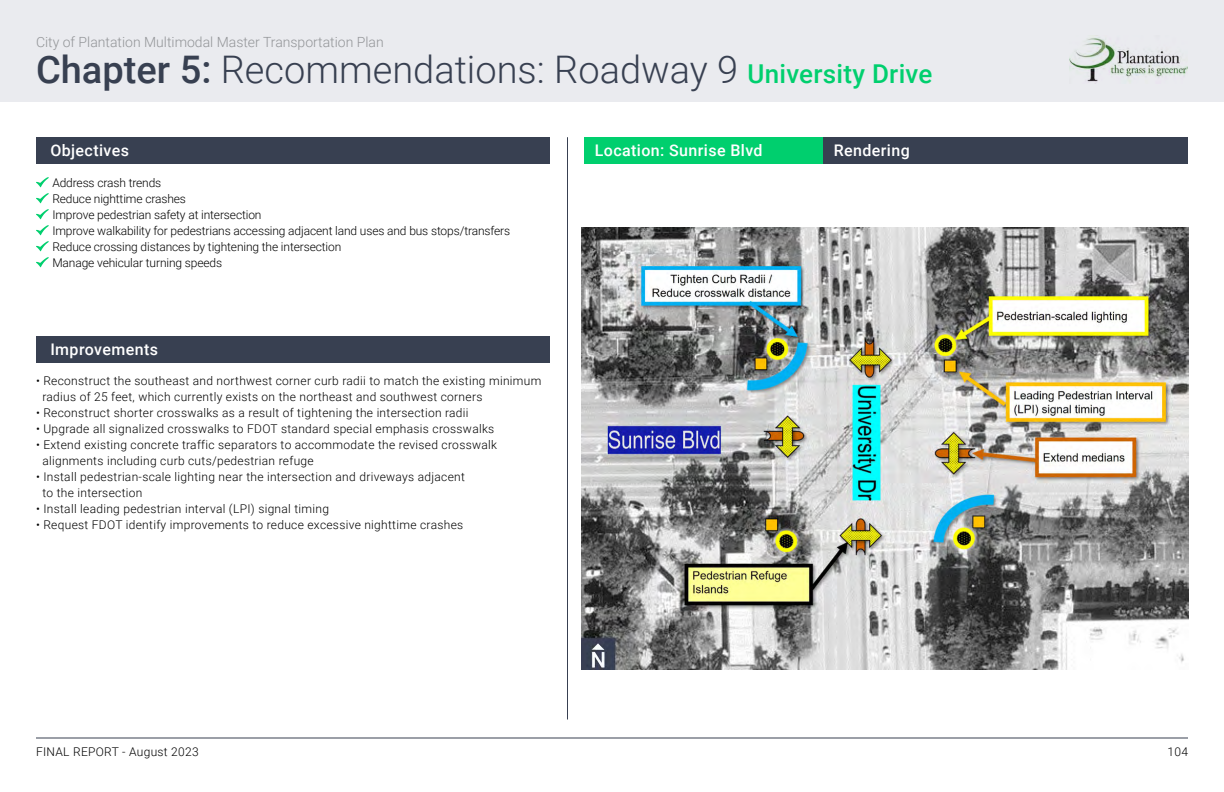
<style>
.page{position:relative;width:1224px;height:792px;background:#fff}
.page>*{position:absolute;margin:0;border:0;box-sizing:border-box;transform-origin:0 0}
.t1{font:300 38px "Roboto";color:#384051}
.t2{font:500 16px "Roboto";letter-spacing:.025em;color:#fff}
.t3{font:300 14px "Roboto";color:#939598}
.t4{font:300 12px/16px "Roboto";letter-spacing:.025em;color:#000}
.t5{font:300 12px/16px "Roboto";letter-spacing:-.01em;color:#000}
.s1{font-weight:500}
.s2{font-weight:500;font-size:26px;color:#00cf6e}
</style>
<div class="page">
<div style="left:0;top:0;width:1224px;height:101px;background:#eaebef"></div>
<img style="left:1069px;top:37px;width:119px;height:45px">
<hr style="left:36px;top:738px;width:1152px;height:1px;background:#384051">
<img style="left:581px;top:227px;width:608px;height:442px">
<div style="left:584px;top:137px;width:239px;height:27px;background:#00cf6e"></div>
<div style="left:823px;top:137px;width:365px;height:27px;background:#384051"></div>
<hr style="left:567px;top:137px;width:1px;height:583px;background:#384051">
<div style="left:36px;top:137px;width:514px;height:27px;background:#384051"></div>
<div style="left:36px;top:336px;width:514px;height:27px;background:#384051"></div>
<svg style="left:36px;top:177px;width:13px;height:10px"></svg>
<svg style="left:36px;top:193px;width:13px;height:10px"></svg>
<svg style="left:36px;top:209px;width:13px;height:10px"></svg>
<svg style="left:36px;top:225px;width:13px;height:10px"></svg>
<svg style="left:36px;top:241px;width:13px;height:10px"></svg>
<svg style="left:36px;top:257px;width:13px;height:10px"></svg>
<p class="t3" style="left:36px;top:32px;width:349px">City of Plantation Multimodal Master Transportation Plan</p>
<h1 class="t1" style="left:36px;top:43px;width:898px"><span class="s1">Chapter 5:</span> Recommendations: Roadway 9 <span class="s2">University Drive</span></h1>
<h2 class="t2" style="left:50px;top:140px;width:80px">Objectives</h2>
<p class="t5" style="left:52px;top:175px;width:459px">Address crash trends<br>Reduce nighttime crashes<br>Improve pedestrian safety at intersection<br>Improve walkability for pedestrians accessing adjacent land uses and bus stops/transfers Reduce crossing distances by tightening the intersection<br>Manage vehicular turning speeds</p>
<h2 class="t2" style="left:50px;top:338px;width:109px">Improvements</h2>
<p class="t4" style="left:42px;top:372px;width:500px;text-indent:-6px">• Reconstruct the southeast and northwest corner curb radii to match the existing minimum radius of 25 feet, which currently exists on the northeast and southwest corners</p>
<p class="t4" style="left:36px;top:404px;width:434px">• Reconstruct shorter crosswalks as a result of tightening the intersection radii</p>
<p class="t4" style="left:36px;top:420px;width:460px">• Upgrade all signalized crosswalks to FDOT standard special emphasis crosswalks</p>
<p class="t4" style="left:42px;top:436px;width:456px;text-indent:-6px">• Extend existing concrete traffic separators to accommodate the revised crosswalk alignments including curb cuts/pedestrian refuge</p>
<p class="t4" style="left:42px;top:468px;width:424px;text-indent:-6px">• Install pedestrian-scale lighting near the intersection and driveways adjacent to the intersection</p>
<p class="t4" style="left:36px;top:500px;width:295px">• Install leading pedestrian interval (LPI) signal timing</p>
<p class="t4" style="left:36px;top:516px;width:429px">• Request FDOT identify improvements to reduce excessive nighttime crashes</p>
<h2 class="t2" style="left:595px;top:140px;width:169px">Location: Sunrise Blvd</h2>
<h2 class="t2" style="left:834px;top:140px;width:77px">Rendering</h2>
<p class="t4" style="left:36px;top:743px;width:164px">FINAL REPORT - August 2023</p>
<p class="t4" style="left:1167px;top:743px;width:22px">104</p>
</div>
